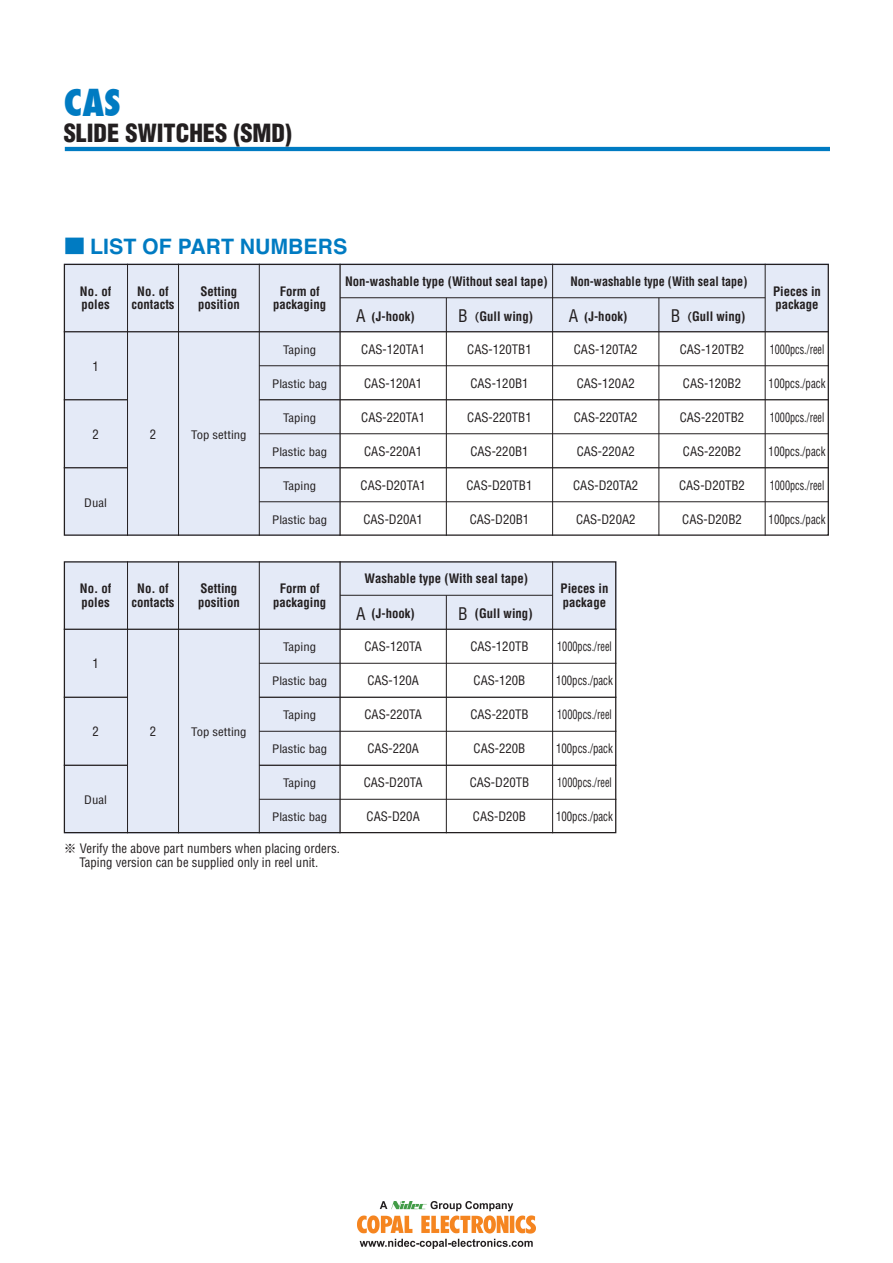
<style>
.page{position:relative;width:893px;height:1263px;background:#fff}
.page>*{position:absolute;margin:0;border:0;box-sizing:border-box;transform-origin:0 0}
.t1{font:800 condensed 36.15px "Futura";color:#007bc2}
.t2{font:900 condensed 24.45px "Helvetica";color:#231f20}
.t3{font:700 21.3px "Helvetica";color:#007bc2}
.t4{font:condensed 16.95px "Helvetica";color:#231f20}
.t5{font:condensed 12.75px/13.8px "Helvetica";color:#231f20;text-align:center}
.t6{font:700 condensed 12.75px/13.8px "Helvetica";color:#231f20}
.t7{font:condensed 12.75px "Helvetica";color:#231f20;scale:.8 1}
.t8{font:condensed 12.75px "Helvetica";color:#231f20;scale:.85 1}
.t9{font:700 condensed 12.75px "Helvetica";color:#231f20;scale:.95 1}
.t10{font:condensed 11.55px "Helvetica";color:#231f20;scale:1.11 1}
.s1{font-family:"Shin Go Medium 90 msp RKSJ H";font-weight:400;font-size:19.2px}
.s2{font-size:11.55px}
.s3{font-family:"Shin Go Medium 90 msp RKSJ H";font-weight:400;font-stretch:normal;font-size:11.55px}
.s4{font-family:"Gothic BBB Medium 90 msp RKSJ H";font-stretch:normal}
</style>
<div class="page">
<hr style="left:65px;top:147px;width:765px;height:4px;background:#007bc2">
<svg style="left:63px;top:263px;width:766px;height:571px"></svg>
<img style="left:357px;top:1202px;width:179px;height:47px">
<h1 class="t1" style="left:64px;top:87px;width:58px">CAS</h1>
<h2 class="t2" style="left:64px;top:123px;width:230px">SLIDE SWITCHES (SMD)</h2>
<h3 class="t3" style="left:64px;top:238px;width:285px"><span class="s1">■</span> LIST OF PART NUMBERS</h3>
<p class="t6" style="left:80px;top:285px;width:33px">No. of poles</p>
<p class="t6" style="left:345px;top:275px;width:204px">Non-washable type (Without seal tape)</p>
<p class="t9" style="left:570px;top:276px;width:188px">Non-washable type (With seal tape)</p>
<p class="t6" style="left:131px;top:285px;width:45px;text-align:center">No. of contacts</p>
<p class="t6" style="left:198px;top:285px;width:43px">Setting position</p>
<p class="t6" style="left:273px;top:285px;width:55px;text-align:center">Form of packaging</p>
<h3 class="t4" style="left:356px;top:309px;width:11px">A</h3>
<h3 class="t4" style="left:458px;top:309px;width:11px">B</h3>
<h3 class="t4" style="left:569px;top:309px;width:11px">A</h3>
<h3 class="t4" style="left:671px;top:309px;width:11px">B</h3>
<p class="t6" style="left:372px;top:310px;width:45px"><span class="s2">(</span>J-hook)</p>
<p class="t6" style="left:474px;top:310px;width:61px"><span class="s3">(</span>Gull wing)</p>
<p class="t6" style="left:584px;top:310px;width:45px"><span class="s2">(</span>J-hook)</p>
<p class="t6" style="left:686px;top:310px;width:61px"><span class="s3">(</span>Gull wing)</p>
<p class="t6" style="left:773px;top:285px;width:49px">Pieces in package</p>
<p class="t5" style="left:92px;top:360px;width:8px">1</p>
<p class="t5" style="left:92px;top:428px;width:8px">2</p>
<p class="t10" style="left:84px;top:498px;width:22px">Dual</p>
<p class="t6" style="left:80px;top:583px;width:33px">No. of poles</p>
<p class="t5" style="left:92px;top:658px;width:8px">1</p>
<p class="t5" style="left:92px;top:726px;width:8px">2</p>
<p class="t10" style="left:84px;top:795px;width:22px">Dual</p>
<p class="t5" style="left:150px;top:428px;width:8px">2</p>
<p class="t10" style="left:191px;top:430px;width:51px">Top setting</p>
<p class="t10" style="left:283px;top:345px;width:31px">Taping</p>
<p class="t5" style="left:361px;top:343px;width:65px">CAS-120TA1</p>
<p class="t5" style="left:467px;top:343px;width:66px">CAS-120TB1</p>
<p class="t5" style="left:470px;top:377px;width:60px">CAS-120B1</p>
<p class="t5" style="left:574px;top:343px;width:65px">CAS-120TA2</p>
<p class="t5" style="left:577px;top:377px;width:60px">CAS-120A2</p>
<p class="t5" style="left:683px;top:377px;width:60px">CAS-120B2</p>
<p class="t5" style="left:680px;top:343px;width:66px">CAS-120TB2</p>
<p class="t7" style="left:770px;top:344px;width:70px">1000pcs./reel</p>
<p class="t10" style="left:272px;top:379px;width:51px">Plastic bag</p>
<p class="t5" style="left:364px;top:377px;width:60px">CAS-120A1</p>
<p class="t8" style="left:768px;top:378px;width:68px">100pcs./pack</p>
<p class="t10" style="left:283px;top:413px;width:31px">Taping</p>
<p class="t5" style="left:361px;top:411px;width:65px">CAS-220TA1</p>
<p class="t5" style="left:467px;top:411px;width:66px">CAS-220TB1</p>
<p class="t5" style="left:470px;top:445px;width:60px">CAS-220B1</p>
<p class="t5" style="left:574px;top:411px;width:65px">CAS-220TA2</p>
<p class="t5" style="left:577px;top:445px;width:60px">CAS-220A2</p>
<p class="t5" style="left:680px;top:411px;width:66px">CAS-220TB2</p>
<p class="t5" style="left:683px;top:445px;width:60px">CAS-220B2</p>
<p class="t7" style="left:770px;top:412px;width:70px">1000pcs./reel</p>
<p class="t10" style="left:272px;top:447px;width:51px">Plastic bag</p>
<p class="t5" style="left:364px;top:445px;width:60px">CAS-220A1</p>
<p class="t8" style="left:768px;top:446px;width:68px">100pcs./pack</p>
<p class="t10" style="left:283px;top:481px;width:31px">Taping</p>
<p class="t5" style="left:361px;top:479px;width:67px">CAS-D20TA1</p>
<p class="t5" style="left:466px;top:479px;width:67px">CAS-D20TB1</p>
<p class="t5" style="left:470px;top:513px;width:61px">CAS-D20B1</p>
<p class="t5" style="left:573px;top:479px;width:67px">CAS-D20TA2</p>
<p class="t5" style="left:576px;top:513px;width:61px">CAS-D20A2</p>
<p class="t5" style="left:679px;top:479px;width:67px">CAS-D20TB2</p>
<p class="t5" style="left:682px;top:513px;width:61px">CAS-D20B2</p>
<p class="t7" style="left:770px;top:480px;width:70px">1000pcs./reel</p>
<p class="t10" style="left:272px;top:515px;width:51px">Plastic bag</p>
<p class="t5" style="left:363px;top:513px;width:61px">CAS-D20A1</p>
<p class="t8" style="left:768px;top:514px;width:68px">100pcs./pack</p>
<p class="t6" style="left:131px;top:583px;width:45px;text-align:center">No. of contacts</p>
<p class="t6" style="left:198px;top:583px;width:43px">Setting position</p>
<p class="t6" style="left:273px;top:583px;width:55px;text-align:center">Form of packaging</p>
<p class="t6" style="left:365px;top:573px;width:165px">Washable type (With seal tape)</p>
<h3 class="t4" style="left:356px;top:607px;width:11px">A</h3>
<h3 class="t4" style="left:458px;top:607px;width:11px">B</h3>
<p class="t6" style="left:372px;top:608px;width:45px">(J-hook)</p>
<p class="t6" style="left:475px;top:608px;width:59px">(Gull wing)</p>
<p class="t6" style="left:560px;top:583px;width:49px">Pieces in package</p>
<p class="t5" style="left:150px;top:726px;width:8px">2</p>
<p class="t10" style="left:191px;top:727px;width:51px">Top setting</p>
<p class="t10" style="left:283px;top:642px;width:31px">Taping</p>
<p class="t5" style="left:364px;top:641px;width:59px">CAS-120TA</p>
<p class="t5" style="left:470px;top:641px;width:60px">CAS-120TB</p>
<p class="t5" style="left:474px;top:675px;width:53px">CAS-120B</p>
<p class="t7" style="left:557px;top:641px;width:70px">1000pcs./reel</p>
<p class="t10" style="left:272px;top:676px;width:51px">Plastic bag</p>
<p class="t5" style="left:367px;top:675px;width:53px">CAS-120A</p>
<p class="t8" style="left:556px;top:675px;width:68px">100pcs./pack</p>
<p class="t10" style="left:283px;top:710px;width:31px">Taping</p>
<p class="t5" style="left:364px;top:709px;width:59px">CAS-220TA</p>
<p class="t5" style="left:470px;top:709px;width:60px">CAS-220TB</p>
<p class="t5" style="left:474px;top:743px;width:53px">CAS-220B</p>
<p class="t7" style="left:557px;top:709px;width:70px">1000pcs./reel</p>
<p class="t10" style="left:272px;top:744px;width:51px">Plastic bag</p>
<p class="t5" style="left:367px;top:743px;width:53px">CAS-220A</p>
<p class="t8" style="left:556px;top:743px;width:68px">100pcs./pack</p>
<p class="t10" style="left:283px;top:778px;width:31px">Taping</p>
<p class="t5" style="left:364px;top:777px;width:60px">CAS-D20TA</p>
<p class="t5" style="left:470px;top:777px;width:61px">CAS-D20TB</p>
<p class="t5" style="left:473px;top:811px;width:55px">CAS-D20B</p>
<p class="t7" style="left:557px;top:777px;width:70px">1000pcs./reel</p>
<p class="t10" style="left:272px;top:812px;width:51px">Plastic bag</p>
<p class="t5" style="left:367px;top:811px;width:55px">CAS-D20A</p>
<p class="t8" style="left:556px;top:811px;width:68px">100pcs./pack</p>
<p class="t5" style="left:64px;top:843px;width:278px"><span class="s4">※</span> Verify the above part numbers when placing orders.<br>Taping version can be supplied only in reel unit.</p>
</div>
